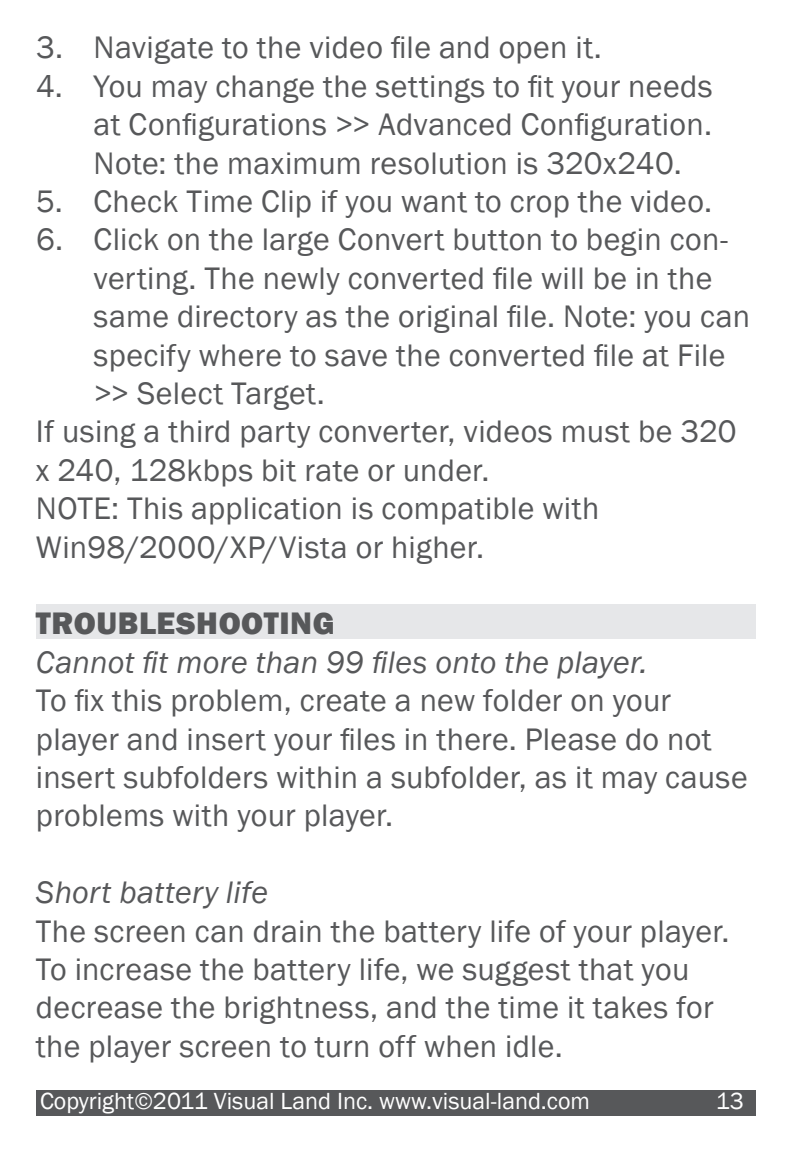
<style>
.page{position:relative;width:792px;height:1152px;background:#fff}
.page>*{position:absolute;margin:0;border:0;box-sizing:border-box;transform-origin:0 0}
.t1{font:32px/38.4px "Franklin Gothic";letter-spacing:.01em;color:#57585a}
.t2{font:italic 32px "Franklin Gothic";letter-spacing:.01em;color:#57585a}
.t3{font:800 32px "Franklin Gothic";letter-spacing:.015em;color:#57585a}
.t4{font:24px "Franklin Gothic";color:#fff}
</style>
<div class="page">
<div style="left:36px;top:1090px;width:720px;height:26px;background:#57585a"></div>
<div style="left:36px;top:604px;width:720px;height:35px;background:#e6e7e9"></div>
<p class="t1" style="left:36px;top:29px;width:567px">3. Navigate to the video file and open it.</p>
<p class="t1" style="left:94px;top:68px;width:621px;text-align:justify;text-indent:-58px">4. You may change the settings to fit your needs at Configurations &gt;&gt; Advanced Configuration.<br>Note: the maximum resolution is 320x240.</p>
<p class="t1" style="left:36px;top:183px;width:678px">5. Check Time Clip if you want to crop the video.</p>
<p class="t1" style="left:36px;top:221px;width:694px">6. Click on the large Convert button to begin con-</p>
<p class="t1" style="left:94px;top:260px;width:620px">verting. The newly converted file will be in the</p>
<p class="t1" style="left:94px;top:298px;width:658px">same directory as the original file. Note: you can</p>
<p class="t1" style="left:94px;top:336px;width:633px">specify where to save the converted file at File</p>
<p class="t1" style="left:94px;top:375px;width:233px">&gt;&gt; Select Target.</p>
<p class="t1" style="left:36px;top:413px;width:702px">If using a third party converter, videos must be 320</p>
<p class="t1" style="left:36px;top:452px;width:455px">x 240, 128kbps bit rate or under.</p>
<p class="t1" style="left:36px;top:490px;width:565px">NOTE: This application is compatible with</p>
<p class="t1" style="left:36px;top:528px;width:450px">Win98/2000/XP/Vista or higher.</p>
<p class="t3" style="left:36px;top:603px;width:300px">TROUBLESHOOTING</p>
<p class="t2" style="left:36px;top:642px;width:613px">Cannot fit more than 99 files onto the player.</p>
<p class="t1" style="left:36px;top:682px;width:713px">To fix this problem, create a new folder on your player and insert your files in there. Please do not insert subfolders within a subfolder, as it may cause problems with your player.</p>
<p class="t2" style="left:36px;top:872px;width:234px">Short battery life</p>
<p class="t1" style="left:36px;top:912px;width:695px">The screen can drain the battery life of your player.<br>To increase the battery life, we suggest that you decrease the brightness, and the time it takes for the player screen to turn off when idle.</p>
<p class="t4" style="left:40px;top:1086px;width:552px">Copyright©2011 Visual Land Inc. www.visual-land.com</p>
<p class="t4" style="left:716px;top:1086px;width:29px">13</p>
</div>
